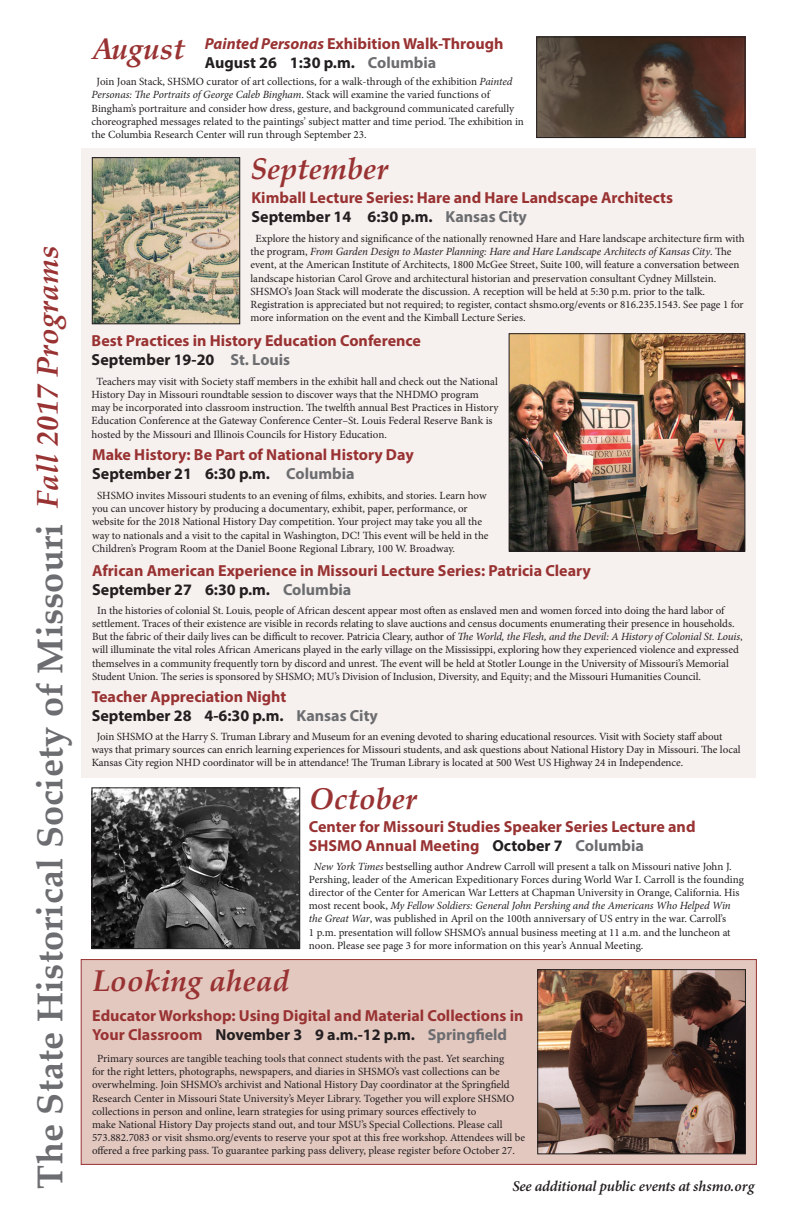
<style>
.page{position:relative;width:792px;height:1224px;background:#fff}
.page>*{position:absolute;margin:0;border:0;box-sizing:border-box;transform-origin:0 0}
.t1{font:700 36px "Palatino Linotype";letter-spacing:.005em;color:#6c6d70}
.t2{font:italic 700 30px "Palatino Linotype";color:#993232}
.event_head{font:700 16px/19.2px "Myriad Pro";color:#993232}
.event_head-2{font:700 16px "Myriad Pro";color:#231f20}
.t3{font:italic 600 15px "Minion Pro";letter-spacing:-.01em;color:#231f20}
.calendar_body{font:11px/13.2px "Minion Pro";letter-spacing:-.005em;color:#231f20}
.s1{font-style:italic}
.s2{color:#6c6d70}
.s3{color:#231f20}
</style>
<div class="page">
<div style="left:81px;top:959px;width:676px;height:206px;background:#e3c8c0;border:1px solid #993232"></div>
<div style="left:81px;top:148px;width:675px;height:629px;background:#f6f0ee"></div>
<img style="left:538px;top:39px;width:205px;height:97px">
<div style="left:536px;top:37px;width:209px;height:101px;border:1px solid #231f20"></div>
<img style="left:94px;top:159px;width:144px;height:163px">
<div style="left:92px;top:157px;width:148px;height:167px;border:1px solid #231f20"></div>
<img style="left:511px;top:335px;width:232px;height:214px">
<div style="left:509px;top:333px;width:236px;height:218px;border:1px solid #231f20"></div>
<img style="left:94px;top:790px;width:204px;height:157px">
<div style="left:92px;top:788px;width:208px;height:161px;border:1px solid #231f20"></div>
<img style="left:539px;top:971px;width:205px;height:181px">
<div style="left:537px;top:969px;width:209px;height:185px;border:1px solid #231f20"></div>
<p class="t2" style="left:26px;top:508px;width:263px;rotate:-90deg">Fall 2017 Programs</p>
<p class="t1" style="left:25px;top:1189px;width:666px;rotate:-90deg">The State Historical Society of Missouri</p>
<p class="t2" style="left:92px;top:28px;width:94px">August</p>
<p class="event_head" style="left:205px;top:33px;width:300px"><span class="s1">Painted Personas</span> Exhibition Walk-Through</p>
<p class="event_head-2" style="left:205px;top:52px;width:233px">August 26 1:30 p.m. <span class="s2">Columbia</span></p>
<p class="calendar_body" style="left:92px;top:75px;width:434px;text-indent:5px">Join Joan Stack, SHSMO curator of art collections, for a walk-through of the exhibition <span class="s1">Painted Personas: The Portraits of George Caleb Bingham</span>. Stack will examine the varied functions of Bingham’s portraiture and consider how dress, gesture, and background communicated carefully choreographed messages related to the paintings’ subject matter and time period. The exhibition in the Columbia Research Center will run through September 23.</p>
<p class="t2" style="left:251px;top:148px;width:139px">September</p>
<p class="event_head" style="left:252px;top:188px;width:423px">Kimball Lecture Series: Hare and Hare Landscape Architects</p>
<p class="event_head-2" style="left:252px;top:206px;width:277px">September 14 6:30 p.m. <span class="s2">Kansas City</span></p>
<p class="calendar_body" style="left:251px;top:232px;width:496px;text-indent:5px">Explore the history and significance of the nationally renowned Hare and Hare landscape architecture firm with the program, <span class="s1">From Garden Design to Master Planning: Hare and Hare Landscape Architects of Kansas City</span>. The event, at the American Institute of Architects, 1800 McGee Street, Suite 100, will feature a conversation between landscape historian Carol Grove and architectural historian and preservation consultant Cydney Millstein.<br>SHSMO’s Joan Stack will moderate the discussion. A reception will be held at 5:30 p.m. prior to the talk.<br>Registration is appreciated but not required; to register, contact shsmo.org/events or 816.235.1543. See page 1 for more information on the event and the Kimball Lecture Series.</p>
<p class="event_head" style="left:92px;top:331px;width:331px">Best Practices in History Education Conference</p>
<p class="event_head-2" style="left:92px;top:349px;width:200px">September 19-20 <span class="s2">St. Louis</span></p>
<p class="calendar_body" style="left:92px;top:375px;width:408px;text-indent:5px">Teachers may visit with Society staff members in the exhibit hall and check out the National History Day in Missouri roundtable session to discover ways that the NHDMO program may be incorporated into classroom instruction. The twelfth annual Best Practices in History Education Conference at the Gateway Conference Center–St. Louis Federal Reserve Bank is hosted by the Missouri and Illinois Councils for History Education.</p>
<p class="event_head" style="left:92px;top:445px;width:323px">Make History: Be Part of National History Day</p>
<p class="event_head-2" style="left:92px;top:464px;width:264px">September 21 6:30 p.m. <span class="s2">Columbia</span></p>
<p class="calendar_body" style="left:92px;top:489px;width:398px;text-indent:5px">SHSMO invites Missouri students to an evening of films, exhibits, and stories. Learn how you can uncover history by producing a documentary, exhibit, paper, performance, or website for the 2018 National History Day competition. Your project may take you all the way to nationals and a visit to the capital in Washington, DC! This event will be held in the Children’s Program Room at the Daniel Boone Regional Library, 100 W. Broadway.</p>
<p class="event_head" style="left:92px;top:560px;width:500px">African American Experience in Missouri Lecture Series: Patricia Cleary<br><span class="s3">September 27 6:30 p.m.</span> <span class="s2">Columbia</span></p>
<p class="calendar_body" style="left:92px;top:604px;width:652px;text-indent:5px">In the histories of colonial St. Louis, people of African descent appear most often as enslaved men and women forced into doing the hard labor of settlement. Traces of their existence are visible in records relating to slave auctions and census documents enumerating their presence in households.<br>But the fabric of their daily lives can be difficult to recover. Patricia Cleary, author of <span class="s1">The World, the Flesh, and the Devil: A History of Colonial St. Louis</span>, will illuminate the vital roles African Americans played in the early village on the Mississippi, exploring how they experienced violence and expressed themselves in a community frequently torn by discord and unrest. The event will be held at Stotler Lounge in the University of Missouri’s Memorial Student Union. The series is sponsored by SHSMO; MU’s Division of Inclusion, Diversity, and Equity; and the Missouri Humanities Council.</p>
<p class="event_head" style="left:92px;top:686px;width:196px">Teacher Appreciation Night</p>
<p class="event_head-2" style="left:92px;top:705px;width:288px">September 28 4-6:30 p.m. <span class="s2">Kansas City</span></p>
<p class="calendar_body" style="left:92px;top:730px;width:650px;text-indent:5px">Join SHSMO at the Harry S. Truman Library and Museum for an evening devoted to sharing educational resources. Visit with Society staff about ways that primary sources can enrich learning experiences for Missouri students, and ask questions about National History Day in Missouri. The local<br>Kansas City region NHD coordinator will be in attendance! The Truman Library is located at 500 West US Highway 24 in Independence.</p>
<p class="t2" style="left:309px;top:778px;width:109px">October</p>
<p class="event_head" style="left:309px;top:817px;width:388px">Center for Missouri Studies Speaker Series Lecture and<br>SHSMO Annual Meeting <span class="s3">October 7</span> <span class="s2">Columbia</span></p>
<p class="calendar_body" style="left:309px;top:860px;width:436px;text-indent:5px"><span class="s1">New York Times</span> bestselling author Andrew Carroll will present a talk on Missouri native John J.<br>Pershing, leader of the American Expeditionary Forces during World War I. Carroll is the founding director of the Center for American War Letters at Chapman University in Orange, California. His most recent book, <span class="s1">My Fellow Soldiers: General John Pershing and the Americans Who Helped Win the Great War</span>, was published in April on the 100th anniversary of US entry in the war. Carroll’s<br>1 p.m. presentation will follow SHSMO’s annual business meeting at 11 a.m. and the luncheon at noon. Please see page 3 for more information on this year’s Annual Meeting.</p>
<p class="t2" style="left:92px;top:960px;width:199px">Looking ahead</p>
<p class="event_head" style="left:92px;top:1006px;width:433px">Educator Workshop: Using Digital and Material Collections in<br>Your Classroom <span class="s3">November 3 9 a.m.-12 p.m.</span> <span class="s2">Springfield</span></p>
<p class="calendar_body" style="left:92px;top:1052px;width:435px;text-indent:5px">Primary sources are tangible teaching tools that connect students with the past. Yet searching<br>for the right letters, photographs, newspapers, and diaries in SHSMO’s vast collections can be overwhelming. Join SHSMO’s archivist and National History Day coordinator at the Springfield Research Center in Missouri State University’s Meyer Library. Together you will explore SHSMO collections in person and online, learn strategies for using primary sources effectively to<br>make National History Day projects stand out, and tour MSU’s Special Collections. Please call 573.882.7083 or visit shsmo.org/events to reserve your spot at this free workshop. Attendees will be offered a free parking pass. To guarantee parking pass delivery, please register before October 27.</p>
<p class="t3" style="left:512px;top:1176px;width:243px">See additional public events at shsmo.org</p>
</div>
